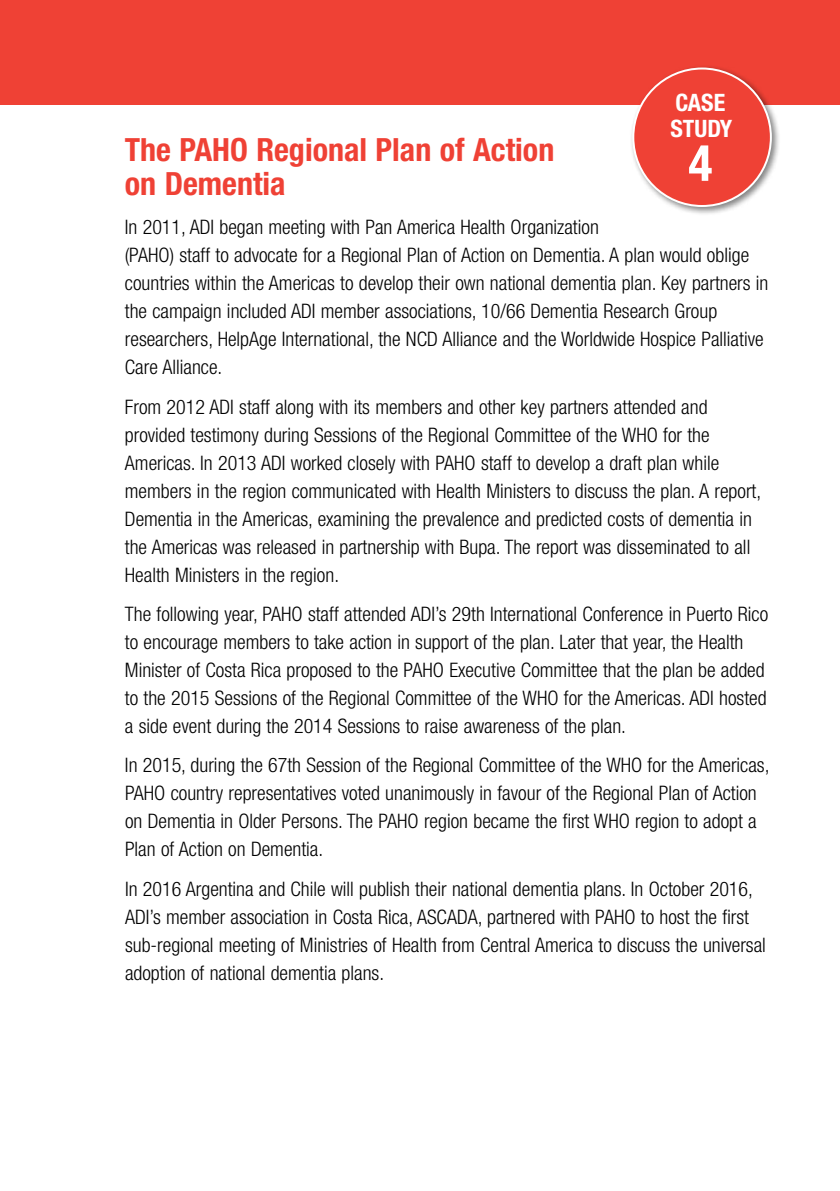
<style>
.page{position:relative;width:840px;height:1191px;background:#fff}
.page>*{position:absolute;margin:0;border:0;box-sizing:border-box;transform-origin:0 0}
.t1{font:700 condensed 50px "Helvetica Neue LT Pro";color:#fff}
.t2{font:700 condensed 32px/34px "Helvetica Neue LT Pro";color:#ef4135}
.t3{font:700 condensed 24px/26px "Helvetica Neue LT Pro";color:#fff}
.t4{font:300 condensed 20px/28px "Helvetica Neue LT Pro";color:#000}
</style>
<div class="page">
<div style="left:0;top:0;width:839px;height:105px;background:#ef4135"></div>
<div style="left:628px;top:64px;width:152px;height:152px;background:#000;opacity:.49"></div>
<div style="left:633px;top:69px;width:137px;height:137px;background:#ef4135;border-radius:50%"></div>
<p class="t3" style="left:670px;top:89px;width:63px">CASE<br>STUDY</p>
<h1 class="t1" style="left:688px;top:133px;width:25px">4</h1>
<h2 class="t2" style="left:125px;top:132px;width:431px">The PAHO Regional Plan of Action on Dementia</h2>
<p class="t4" style="left:125px;top:213px;width:644px">In 2011, ADI began meeting with Pan America Health Organization<br>(PAHO) staff to advocate for a Regional Plan of Action on Dementia. A plan would oblige countries within the Americas to develop their own national dementia plan. Key partners in the campaign included ADI member associations, 10/66 Dementia Research Group researchers, HelpAge International, the NCD Alliance and the Worldwide Hospice Palliative Care Alliance.</p>
<p class="t4" style="left:125px;top:392px;width:637px">From 2012 ADI staff along with its members and other key partners attended and provided testimony during Sessions of the Regional Committee of the WHO for the Americas. In 2013 ADI worked closely with PAHO staff to develop a draft plan while members in the region communicated with Health Ministers to discuss the plan. A report, Dementia in the Americas, examining the prevalence and predicted costs of dementia in the Americas was released in partnership with Bupa. The report was disseminated to all Health Ministers in the region.</p>
<p class="t4" style="left:125px;top:600px;width:644px">The following year, PAHO staff attended ADI’s 29th International Conference in Puerto Rico to encourage members to take action in support of the plan. Later that year, the Health Minister of Costa Rica proposed to the PAHO Executive Committee that the plan be added to the 2015 Sessions of the Regional Committee of the WHO for the Americas. ADI hosted a side event during the 2014 Sessions to raise awareness of the plan.</p>
<p class="t4" style="left:125px;top:751px;width:645px">In 2015, during the 67th Session of the Regional Committee of the WHO for the Americas, PAHO country representatives voted unanimously in favour of the Regional Plan of Action on Dementia in Older Persons. The PAHO region became the first WHO region to adopt a Plan of Action on Dementia.</p>
<p class="t4" style="left:125px;top:874px;width:642px">In 2016 Argentina and Chile will publish their national dementia plans. In October 2016, ADI’s member association in Costa Rica, ASCADA, partnered with PAHO to host the first sub-regional meeting of Ministries of Health from Central America to discuss the universal adoption of national dementia plans.</p>
</div>
